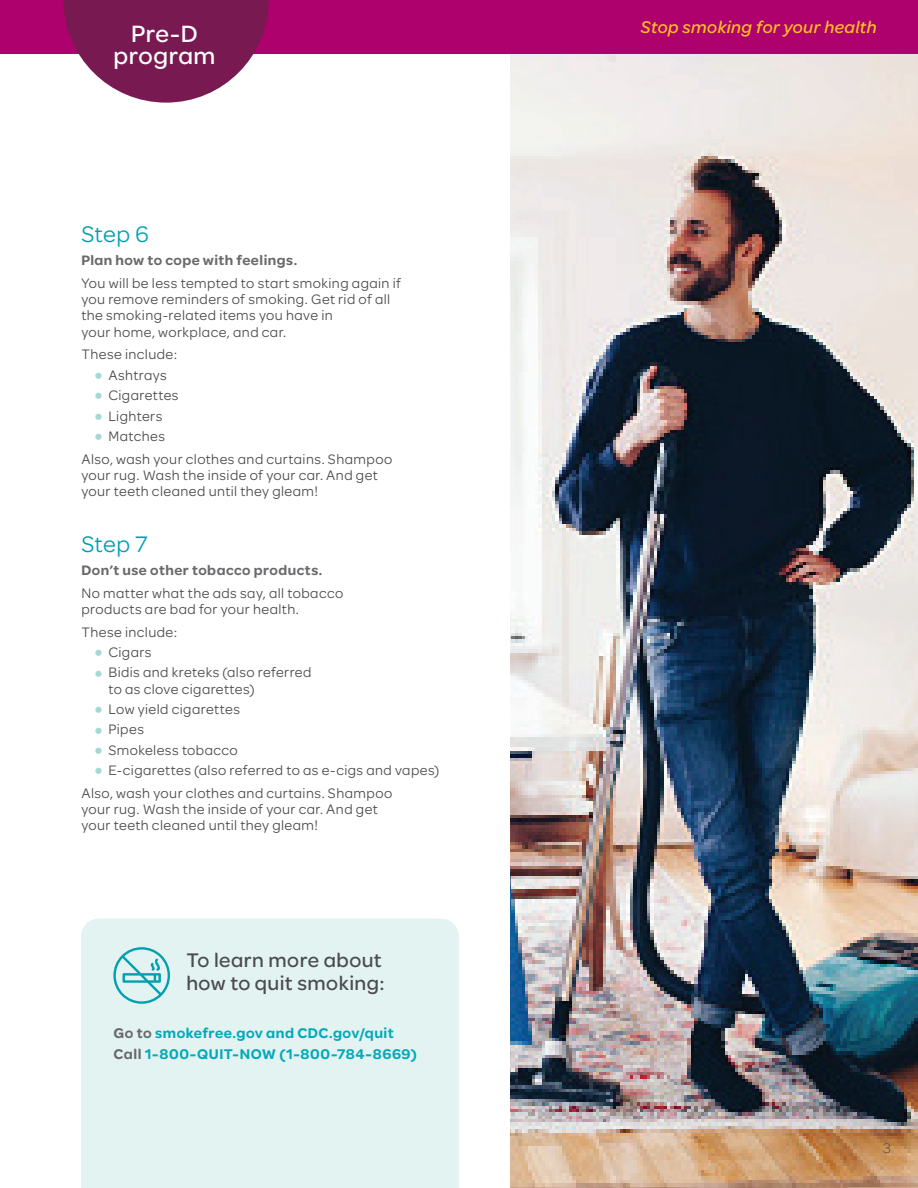
<style>
.page{position:relative;width:918px;height:1188px;background:#fff}
.page>*{position:absolute;margin:0;border:0;box-sizing:border-box;transform-origin:0 0}
.t1{font:500 25.2px/21.8px "Omnes Moda";letter-spacing:.02em;color:#fff;text-align:center}
.t2{font:24px "Omnes Moda";letter-spacing:.01em;color:#00a0b0}
.t3{font:500 21px/22.5px "Omnes Moda";letter-spacing:.02em;color:#4b4c4d}
.t4{font:italic 500 18px "Omnes Moda";letter-spacing:.02em;color:#fec221}
.t5{font:600 15px/21px "Omnes Moda";letter-spacing:.035em;color:#00aab9}
.t6{font:300 15px "Omnes Moda";color:#4b4c4d}
.t7{font:14.7px/16.2px "Omnes Moda";letter-spacing:.03em;color:#4b4c4d}
.t8{font:600 14.7px "Omnes Moda";letter-spacing:.035em;color:#69696c}
.s1{font-weight:700;font-size:21px;color:#a3d9d4}
.s2{color:#69696c}
</style>
<div class="page">
<img style="left:511px;top:54px;width:406px;height:1134px">
<div style="left:0;top:0;width:918px;height:54px;background:#af016e"></div>
<svg style="left:63px;top:0;width:206px;height:103px"></svg>
<div style="left:81px;top:919px;width:378px;height:269px;background:#e3f3f1"></div>
<svg style="left:113px;top:947px;width:57px;height:57px"></svg>
<h1 class="t1" style="left:114px;top:21px;width:103px">Pre-D program</h1>
<h2 class="t2" style="left:81px;top:218px;width:69px">Step 6</h2>
<p class="t8" style="left:81px;top:250px;width:217px">Plan how to cope with feelings.</p>
<p class="t7" style="left:81px;top:274px;width:321px">You will be less tempted to start smoking again if you remove reminders of smoking. Get rid of all the smoking-related items you have in<br>your home, workplace, and car.</p>
<p class="t7" style="left:81px;top:346px;width:97px">These include:</p>
<p class="t7" style="left:95px;top:366px;width:73px"><span class="s1">•</span> Ashtrays</p>
<p class="t7" style="left:95px;top:386px;width:85px"><span class="s1">•</span> Cigarettes</p>
<p class="t7" style="left:95px;top:407px;width:69px"><span class="s1">•</span> Lighters</p>
<p class="t7" style="left:81px;top:424px;width:312px;line-height:22.8px;text-indent:13px"><span class="s1">•</span> Matches<br>Also, wash your clothes and curtains. Shampoo</p>
<p class="t7" style="left:81px;top:466px;width:298px">your rug. Wash the inside of your car. And get your teeth cleaned until they gleam!</p>
<h2 class="t2" style="left:81px;top:528px;width:68px">Step 7</h2>
<p class="t8" style="left:81px;top:559px;width:243px">Don’t use other tobacco products.</p>
<p class="t7" style="left:81px;top:584px;width:263px">No matter what the ads say, all tobacco products are bad for your health.</p>
<p class="t7" style="left:81px;top:623px;width:97px">These include:</p>
<p class="t7" style="left:95px;top:643px;width:58px"><span class="s1">•</span> Cigars</p>
<p class="t7" style="left:108px;top:664px;width:205px;text-indent:-14px"><span class="s1">•</span> Bidis and kreteks (also referred to as clove cigarettes)</p>
<p class="t7" style="left:95px;top:700px;width:147px"><span class="s1">•</span> Low yield cigarettes</p>
<p class="t7" style="left:95px;top:721px;width:51px"><span class="s1">•</span> Pipes</p>
<p class="t7" style="left:95px;top:741px;width:144px"><span class="s1">•</span> Smokeless tobacco</p>
<p class="t7" style="left:81px;top:758px;width:360px;line-height:22.8px;text-indent:13px"><span class="s1">•</span> E-cigarettes (also referred to as e-cigs and vapes)<br>Also, wash your clothes and curtains. Shampoo</p>
<p class="t7" style="left:81px;top:800px;width:298px">your rug. Wash the inside of your car. And get your teeth cleaned until they gleam!</p>
<h3 class="t3" style="left:186px;top:948px;width:200px">To learn more about how to quit smoking:</h3>
<p class="t5" style="left:114px;top:1022px;width:305px"><span class="s2">Go to</span> smokefree.gov and CDC.gov/quit<br><span class="s2">Call</span> 1-800-QUIT-NOW (1-800-784-8669)</p>
<p class="t4" style="left:641px;top:15px;width:238px">Stop smoking for your health</p>
<p class="t6" style="left:883px;top:1138px;width:9px">3</p>
</div>
